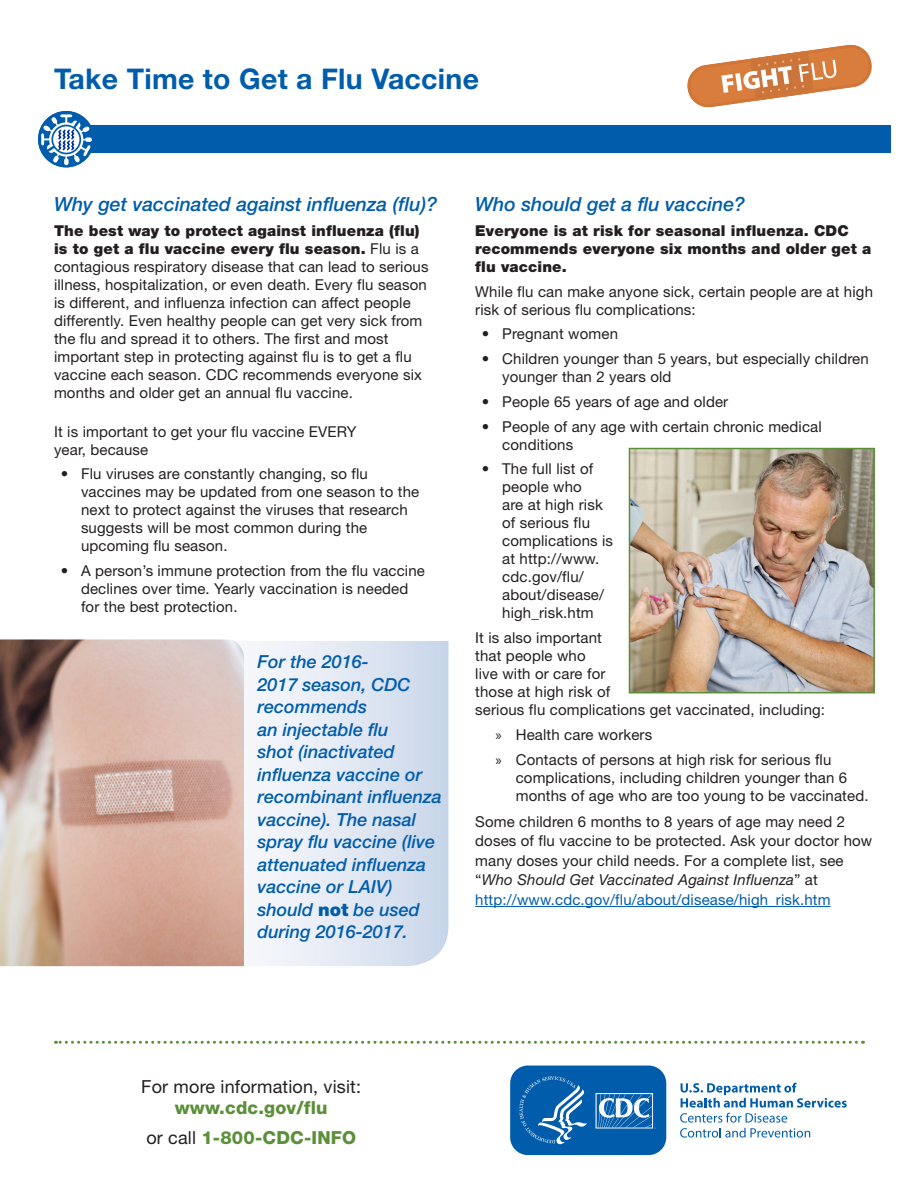
<style>
.page{position:relative;width:918px;height:1188px;background:#fff}
.page>*{position:absolute;margin:0;border:0;box-sizing:border-box;transform-origin:0 0}
.t1{font:700 28.5px "Helvetica Neue LT Std";letter-spacing:.01em;color:#015dab}
.t2{font:italic 500 19.5px "Helvetica Neue LT Std";color:#015dab}
.pull_out{font:italic 500 18px/22.5px "Helvetica Neue LT Std";color:#015dab}
.Information{font:18px/21px "Helvetica Neue LT Std";letter-spacing:.01em;color:#231f20;text-align:center}
.Information-2{font:800 18px "Helvetica Neue LT Std";letter-spacing:.01em;color:#5b8f39}
.B1__Body{font:15px/18px "Helvetica Neue LT Std";letter-spacing:.01em;color:#231f20}
.B1__Body-2{font:900 15px/18px "Helvetica Neue LT Std";letter-spacing:.01em;color:#231f20}
.s1{font-weight:900}
.s2{font-weight:900;font-style:normal}
.s3{font-family:"Myriad Pro"}
.s4{font-style:italic}
.s5{color:#015dab}
.s6{font-weight:800;color:#5b8f39}
.s7{font-weight:400;color:#231f20}
</style>
<div class="page">
<div style="left:86px;top:125px;width:805px;height:28px;background:#015dab"></div>
<svg style="left:38px;top:111px;width:54px;height:56px"></svg>
<svg style="left:680px;top:1083px;width:167px;height:55px"></svg>
<svg style="left:510px;top:1065px;width:157px;height:91px;background:#2574b6"></svg>
<svg style="left:687px;top:44px;width:185px;height:64px"></svg>
<hr style="left:475px;top:906px;width:356px;height:1px;background:#015dab">
<svg style="left:56px;top:1041px;width:800px;height:3px"></svg>
<img style="left:628px;top:447px;width:247px;height:247px">
<svg style="left:244px;top:641px;width:204px;height:325px"></svg>
<img style="left:0;top:639px;width:244px;height:327px">
<h1 class="t1" style="left:54px;top:61px;width:427px">Take Time to Get a Flu Vaccine</h1>
<h2 class="t2" style="left:54px;top:193px;width:385px">Why get vaccinated against influenza (flu)?</h2>
<p class="B1__Body" style="left:54px;top:221px;width:376px"><span class="s1">The best way to protect against influenza (flu) is to get a flu vaccine every flu season.</span> Flu is a contagious respiratory disease that can lead to serious illness, hospitalization, or even death. Every flu season is different, and influenza infection can affect people differently. Even healthy people can get very sick from the flu and spread it to others. The first and most important step in protecting against flu is to get a flu vaccine each season. CDC recommends everyone six months and older get an annual flu vaccine.</p>
<p class="B1__Body" style="left:54px;top:422px;width:304px">It is important to get your flu vaccine EVERY year, because</p>
<p class="B1__Body" style="left:81px;top:465px;width:340px;text-indent:-20px">• Flu viruses are constantly changing, so flu vaccines may be updated from one season to the next to protect against the viruses that research suggests will be most common during the upcoming flu season.</p>
<p class="B1__Body" style="left:81px;top:561px;width:345px;text-indent:-20px">• A person’s immune protection from the flu vaccine declines over time. Yearly vaccination is needed for the best protection.</p>
<p class="pull_out" style="left:258px;top:650px;width:186px">For the 2016-<br>2017 season, CDC recommends<br>an injectable flu<br>shot (inactivated influenza vaccine or recombinant influenza vaccine). The nasal spray flu vaccine (live attenuated influenza vaccine or LAIV) should <span class="s2">not</span> be used during 2016-2017.</p>
<h2 class="t2" style="left:475px;top:193px;width:271px">Who should get a flu vaccine?</h2>
<p class="B1__Body-2" style="left:475px;top:222px;width:398px">Everyone is at risk for seasonal influenza. CDC recommends everyone six months and older get a flu vaccine.</p>
<p class="B1__Body" style="left:475px;top:282px;width:399px">While flu can make anyone sick, certain people are at high risk of serious flu complications:</p>
<p class="B1__Body" style="left:482px;top:325px;width:138px">• Pregnant women</p>
<p class="B1__Body" style="left:502px;top:350px;width:368px;text-indent:-20px">• Children younger than 5 years, but especially children younger than 2 years old</p>
<p class="B1__Body" style="left:482px;top:392px;width:248px">• People 65 years of age and older</p>
<p class="B1__Body" style="left:502px;top:417px;width:321px;text-indent:-20px">• People of any age with certain chronic medical conditions</p>
<p class="B1__Body" style="left:502px;top:460px;width:112px;text-indent:-20px">• The full list of people who<br>are at high risk of serious flu complications is at http://www. cdc.gov/flu/ about/disease/ high_risk.htm</p>
<p class="B1__Body" style="left:475px;top:629px;width:351px">It is also important<br>that people who<br>live with or care for<br>those at high risk of<br>serious flu complications get vaccinated, including:</p>
<p class="B1__Body" style="left:495px;top:725px;width:158px"><span class="s3">»</span> Health care workers</p>
<p class="B1__Body" style="left:516px;top:750px;width:354px;text-indent:-20px"><span class="s3">»</span> Contacts of persons at high risk for serious flu complications, including children younger than 6 months of age who are too young to be vaccinated.</p>
<p class="B1__Body" style="left:475px;top:812px;width:399px;line-height:19.5px">Some children 6 months to 8 years of age may need 2 doses of flu vaccine to be protected. Ask your doctor how many doses your child needs. For a complete list, see “<span class="s4">Who Should Get Vaccinated Against Influenza</span>” at <span class="s5">http://www.cdc.gov/flu/about/disease/high_risk.htm</span></p>
<p class="Information" style="left:141px;top:1076px;width:221px">For more information, visit: <span class="s6">www.cdc.gov/flu</span></p>
<p class="Information-2" style="left:146px;top:1127px;width:211px"><span class="s7">or call</span> 1-800-CDC-INFO</p>
</div>
